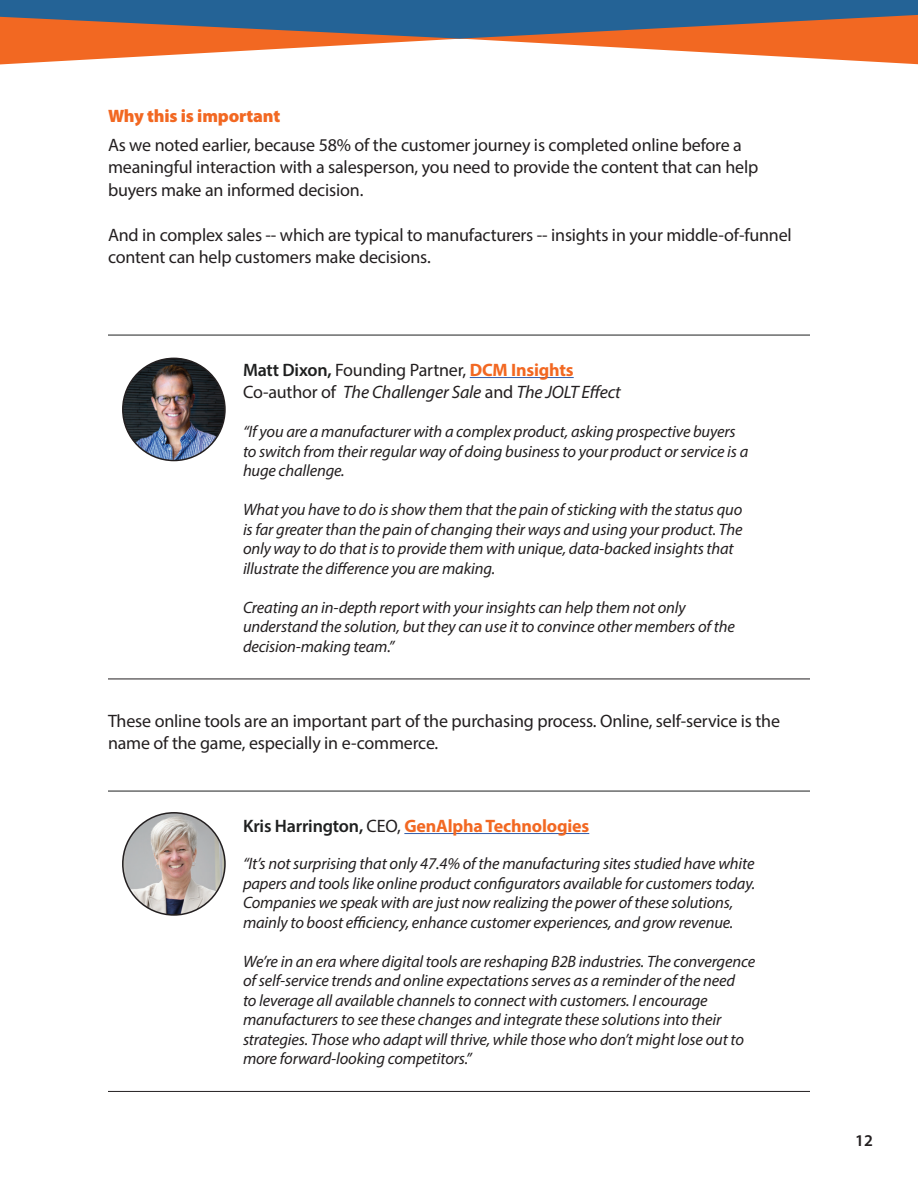
<style>
.page{position:relative;width:918px;height:1188px;background:#fff}
.page>*{position:absolute;margin:0;border:0;box-sizing:border-box;transform-origin:0 0}
.t1{font:18px/22.5px "Myriad Pro";letter-spacing:-.01em;color:#231f20}
.t2{font:700 18px "Myriad Pro";letter-spacing:-.01em;color:#f26822}
.t3{font:900 18px "Myriad Pro";letter-spacing:-.01em;color:#f26822}
.t4{font:italic 16.5px/19.5px "Myriad Pro";letter-spacing:-.01em;color:#231f20}
.t5{font:600 16.5px "Myriad Pro";color:#231f20}
.s1{font-weight:600;color:#1f2020}
.s2{font-weight:700;color:#f26822}
.s3{font-style:italic}
.s4{font-weight:400;color:#231f20}
</style>
<div class="page">
<svg style="left:0;top:39px;width:918px;height:25px"></svg>
<svg style="left:0;top:0;width:918px;height:39px;background:#626473"></svg>
<hr style="left:108px;top:335px;width:702px;height:1px;background:#1f2020">
<hr style="left:470px;top:377px;width:104px;height:1px;background:#325caa">
<hr style="left:108px;top:679px;width:702px;height:1px;background:#231f20">
<hr style="left:108px;top:791px;width:702px;height:1px;background:#1f2020">
<hr style="left:404px;top:833px;width:185px;height:1px;background:#325caa">
<hr style="left:108px;top:1091px;width:702px;height:1px;background:#231f20">
<img style="left:123px;top:358px;width:102px;height:103px;border-radius:51px">
<div style="left:122px;top:358px;width:104px;height:103px;border:2px solid #231f20;border-radius:50%"></div>
<img style="left:123px;top:813px;width:102px;height:102px;border-radius:51px">
<div style="left:122px;top:812px;width:104px;height:104px;border:2px solid #231f20;border-radius:50%"></div>
<p class="t3" style="left:108px;top:105px;width:174px">Why this is important</p>
<p class="t1" style="left:108px;top:133px;width:652px">As we noted earlier, because 58% of the customer journey is completed online before a meaningful interaction with a salesperson, you need to provide the content that can help buyers make an informed decision.</p>
<p class="t1" style="left:108px;top:223px;width:685px">And in complex sales -- which are typical to manufacturers -- insights in your middle-of-funnel content can help customers make decisions.</p>
<p class="t1" style="left:243px;top:358px;width:379px"><span class="s1">Matt Dixon,</span> Founding Partner, <span class="s2">DCM Insights<br></span>Co-author of <span class="s3">The Challenger Sale</span> and <span class="s3">The JOLT Effect</span></p>
<p class="t4" style="left:243px;top:422px;width:507px">“If you are a manufacturer with a complex product, asking prospective buyers to switch from their regular way of doing business to your product or service is a huge challenge.</p>
<p class="t4" style="left:243px;top:500px;width:501px">What you have to do is show them that the pain of sticking with the status quo is far greater than the pain of changing their ways and using your product. The only way to do that is to provide them with unique, data-backed insights that illustrate the difference you are making.</p>
<p class="t4" style="left:243px;top:597px;width:493px">Creating an in-depth report with your insights can help them not only understand the solution, but they can use it to convince other members of the decision-making team.”</p>
<p class="t1" style="left:108px;top:709px;width:674px">These online tools are an important part of the purchasing process. Online, self-service is the name of the game, especially in e-commerce.</p>
<p class="t2" style="left:243px;top:814px;width:348px"><span class="s1">Kris Harrington,</span> <span class="s4">CEO,</span> GenAlpha Technologies</p>
<p class="t4" style="left:243px;top:854px;width:514px">“It’s not surprising that only 47.4% of the manufacturing sites studied have white papers and tools like online product configurators available for customers today.<br>Companies we speak with are just now realizing the power of these solutions, mainly to boost efficiency, enhance customer experiences, and grow revenue.</p>
<p class="t4" style="left:243px;top:951px;width:514px">We’re in an era where digital tools are reshaping B2B industries. The convergence of self-service trends and online expectations serves as a reminder of the need<br>to leverage all available channels to connect with customers. I encourage manufacturers to see these changes and integrate these solutions into their strategies. Those who adapt will thrive, while those who don’t might lose out to more forward-looking competitors.”</p>
<p class="t5" style="left:855px;top:1130px;width:19px">12</p>
</div>
